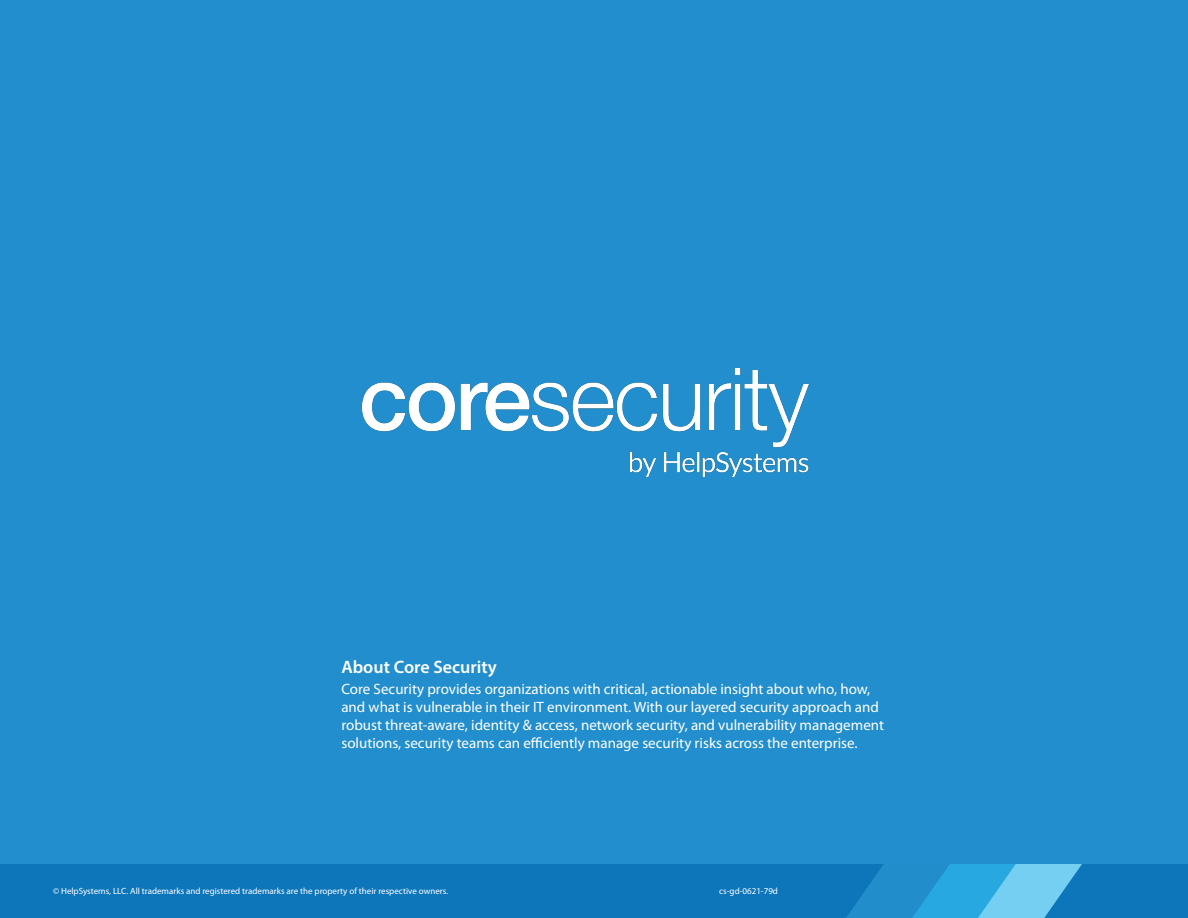
<style>
.page{position:relative;width:1188px;height:918px;background:#228ecd}
.page>*{position:absolute;margin:0;border:0;box-sizing:border-box;transform-origin:0 0}
.t1{font:600 18px "Myriad Pro";color:#fff}
.t2{font:15px/18px "Myriad Pro";color:#fff}
.t3{font:9px "Myriad Pro";color:#fff}
</style>
<div class="page">
<div style="left:0;top:864px;width:1188px;height:54px;background:#0d76bb"></div>
<svg style="left:846px;top:864px;width:236px;height:54px"></svg>
<img style="left:362px;top:368px;width:447px;height:108px">
<p class="t1" style="left:341px;top:655px;width:157px">About Core Security</p>
<p class="t2" style="left:341px;top:680px;width:544px">Core Security provides organizations with critical, actionable insight about who, how, and what is vulnerable in their IT environment. With our layered security approach and robust threat-aware, identity &amp; access, network security, and vulnerability management solutions, security teams can efficiently manage security risks across the enterprise.</p>
<p class="t3" style="left:53px;top:885px;width:396px">© HelpSystems, LLC. All trademarks and registered trademarks are the property of their respective owners.</p>
<p class="t3" style="left:719px;top:885px;width:60px">cs-gd-0621-79d</p>
</div>
